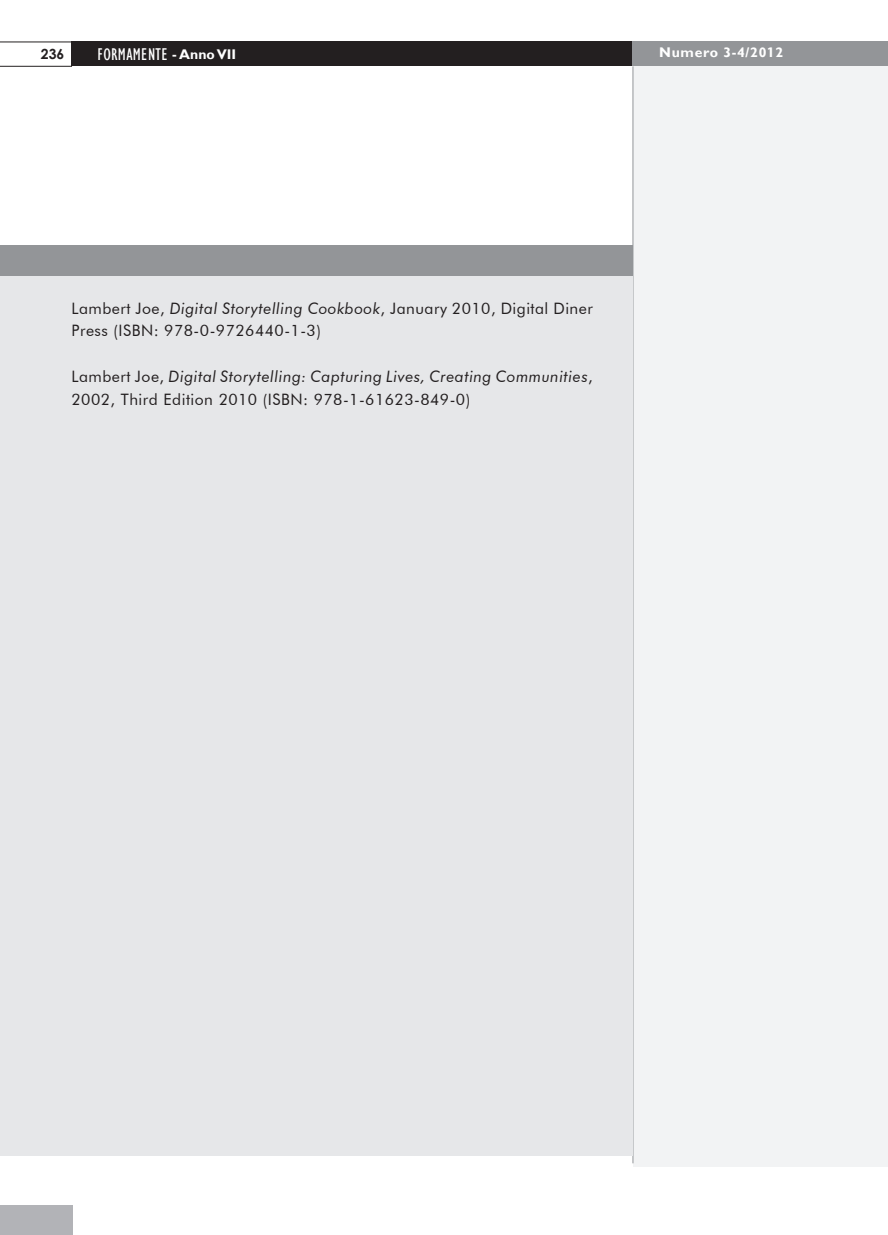
<style>
.page{position:relative;width:888px;height:1235px;background:#fff}
.page>*{position:absolute;margin:0;border:0;box-sizing:border-box;transform-origin:0 0}
.t1{font:condensed 17.5px "forma";letter-spacing:.02em;color:#fff}
.testo_reference{font:15.75px/22.8px "Futura BT";letter-spacing:.03em;color:#231f20}
.t2{font:700 14px "forma";letter-spacing:.05em;color:#fff}
.t3{font:700 14px "Century Gothic";color:#231f20}
.s1{font-weight:700;font-stretch:normal;font-size:14px}
.s2{font-style:italic}
</style>
<div class="page">
<div style="left:633px;top:42px;width:254px;height:1124px;background:#f2f3f4"></div>
<div style="left:71px;top:42px;width:816px;height:24px;background:#231f20"></div>
<div style="left:632px;top:42px;width:255px;height:24px;background:#939598"></div>
<hr style="left:632px;top:66px;width:1px;height:1097px;background:#939598">
<div style="left:0;top:1205px;width:72px;height:29px;background:#b2b3b7"></div>
<svg style="left:0;top:42px;width:72px;height:25px"></svg>
<div style="left:0;top:245px;width:632px;height:910px;background:#e6e7e9"></div>
<div style="left:0;top:245px;width:632px;height:31px;background:#939598"></div>
<p class="t3" style="left:41px;top:44px;width:25px">236</p>
<p class="t1" style="left:97px;top:43px;width:140px">FORMAMENTE <span class="s1">- Anno VII</span></p>
<p class="t2" style="left:658px;top:44px;width:126px">Numero 3-4/2012</p>
<p class="testo_reference" style="left:71px;top:296px;width:522px">Lambert Joe, <span class="s2">Digital Storytelling Cookbook</span>, January 2010, Digital Diner<br>Press (ISBN: 978-0-9726440-1-3)</p>
<p class="testo_reference" style="left:71px;top:364px;width:522px">Lambert Joe, <span class="s2">Digital Storytelling: Capturing Lives, Creating Communities</span>,<br>2002, Third Edition 2010 (ISBN: 978-1-61623-849-0)</p>
</div>
